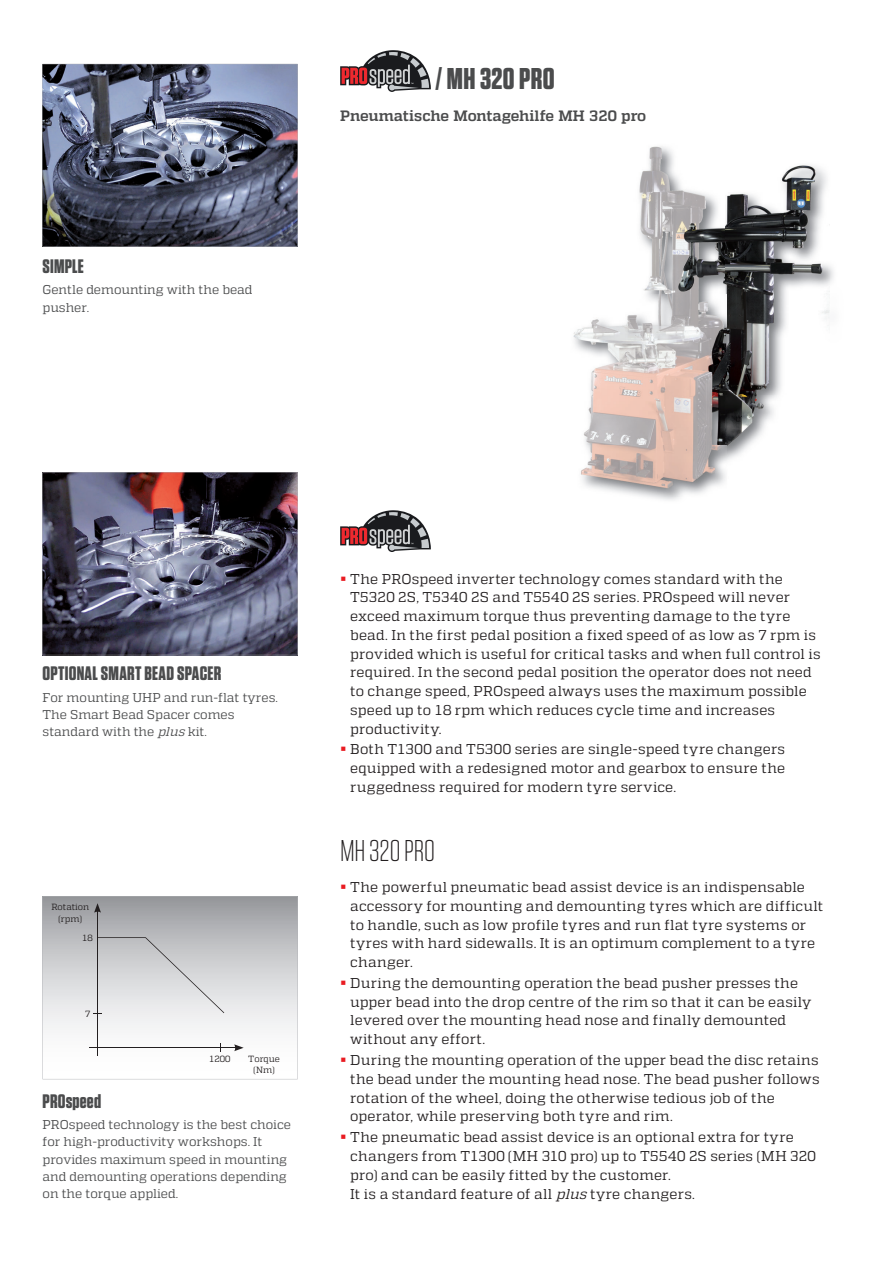
<style>
.page{position:relative;width:893px;height:1263px;background:#fff}
.page>*{position:absolute;margin:0;border:0;box-sizing:border-box;transform-origin:0 0}
.t1{font:700 30px "Tungsten";letter-spacing:.01em;color:#4b4c4d}
.t2{font:300 30px "Tungsten";color:#231f20}
.t3{font:700 19.5px "Tungsten";letter-spacing:.01em;color:#4b4c4d}
.t4{font:700 15px "Quadon";letter-spacing:-.005em;color:#4b4c4d}
.t5{font:14.25px/18.8px "Quadon";letter-spacing:.015em;color:#231f20}
.t6{font:12.75px/17.2px "Quadon";color:#4b4c4d}
.t7{font:9px/12px "Quadon";color:#231f20;text-align:center}
.s1{font-style:italic}
.s2{color:#e91c22}
</style>
<div class="page">
<svg style="left:340px;top:510px;width:91px;height:42px"></svg>
<svg style="left:340px;top:50px;width:91px;height:42px"></svg>
<svg style="left:43px;top:64px;width:255px;height:183px;background:#5a6176"></svg>
<svg style="left:43px;top:472px;width:255px;height:183px;background:#585367"></svg>
<img style="left:573px;top:146px;width:256px;height:350px">
<svg style="left:43px;top:896px;width:255px;height:183px"></svg>
<hr style="left:97px;top:910px;width:1px;height:146px;background:#231f20">
<svg style="left:94px;top:903px;width:7px;height:10px"></svg>
<hr style="left:89px;top:1047px;width:148px;height:1px;background:#231f20">
<svg style="left:234px;top:1044px;width:10px;height:7px"></svg>
<svg style="left:93px;top:937px;width:131px;height:77px;background:#d2d3d5"></svg>
<h2 class="t3" style="left:43px;top:259px;width:43px">SIMPLE</h2>
<p class="t6" style="left:43px;top:283px;width:212px">Gentle demounting with the bead pusher.</p>
<h1 class="t1" style="left:436px;top:68px;width:120px">/ MH 320 PRO</h1>
<p class="t4" style="left:340px;top:110px;width:308px">Pneumatische Montagehilfe MH 320 pro</p>
<h2 class="t3" style="left:43px;top:666px;width:180px">OPTIONAL SMART BEAD SPACER</h2>
<p class="t6" style="left:43px;top:690px;width:237px">For mounting UHP and run-flat tyres.<br>The Smart Bead Spacer comes standard with the <span class="s1">plus</span> kit.</p>
<p class="t7" style="left:51px;top:902px;width:39px">Rotation (rpm)</p>
<p class="t7" style="left:82px;top:932px;width:12px">18</p>
<p class="t7" style="left:85px;top:1008px;width:7px">7</p>
<p class="t7" style="left:209px;top:1054px;width:23px">1200</p>
<p class="t7" style="left:248px;top:1055px;width:33px;line-height:10.5px">Torque (Nm)</p>
<h2 class="t3" style="left:43px;top:1094px;width:60px">PROspeed</h2>
<p class="t6" style="left:43px;top:1117px;width:250px">PROspeed technology is the best choice for high-productivity workshops. It provides maximum speed in mounting and demounting operations depending on the torque applied.</p>
<p class="t5" style="left:350px;top:571px;width:472px;text-indent:-10px"><span class="s2">▪</span> The PROspeed inverter technology comes standard with the T5320 2S, T5340 2S and T5540 2S series. PROspeed will never exceed maximum torque thus preventing damage to the tyre bead. In the first pedal position a fixed speed of as low as 7 rpm is provided which is useful for critical tasks and when full control is required. In the second pedal position the operator does not need to change speed, PROspeed always uses the maximum possible speed up to 18 rpm which reduces cycle time and increases productivity.</p>
<p class="t5" style="left:350px;top:741px;width:436px;text-align:justify;text-indent:-10px"><span class="s2">▪</span> Both T1300 and T5300 series are single-speed tyre changers equipped with a redesigned motor and gearbox to ensure the ruggedness required for modern tyre service.</p>
<h1 class="t2" style="left:340px;top:839px;width:96px">MH 320 PRO</h1>
<p class="t5" style="left:350px;top:879px;width:475px;text-indent:-10px"><span class="s2">▪</span> The powerful pneumatic bead assist device is an indispensable accessory for mounting and demounting tyres which are difficult to handle, such as low profile tyres and run flat tyre systems or tyres with hard sidewalls. It is an optimum complement to a tyre changer.</p>
<p class="t5" style="left:350px;top:975px;width:463px;text-indent:-10px"><span class="s2">▪</span> During the demounting operation the bead pusher presses the upper bead into the drop centre of the rim so that it can be easily levered over the mounting head nose and finally demounted without any effort.</p>
<p class="t5" style="left:350px;top:1052px;width:471px;text-indent:-10px"><span class="s2">▪</span> During the mounting operation of the upper bead the disc retains the bead under the mounting head nose. The bead pusher follows rotation of the wheel, doing the otherwise tedious job of the operator, while preserving both tyre and rim.</p>
<p class="t5" style="left:350px;top:1129px;width:467px;text-indent:-10px"><span class="s2">▪</span> The pneumatic bead assist device is an optional extra for tyre changers from T1300 (MH 310 pro) up to T5540 2S series (MH 320 pro) and can be easily fitted by the customer.<br>It is a standard feature of all <span class="s1">plus</span> tyre changers.</p>
</div>
